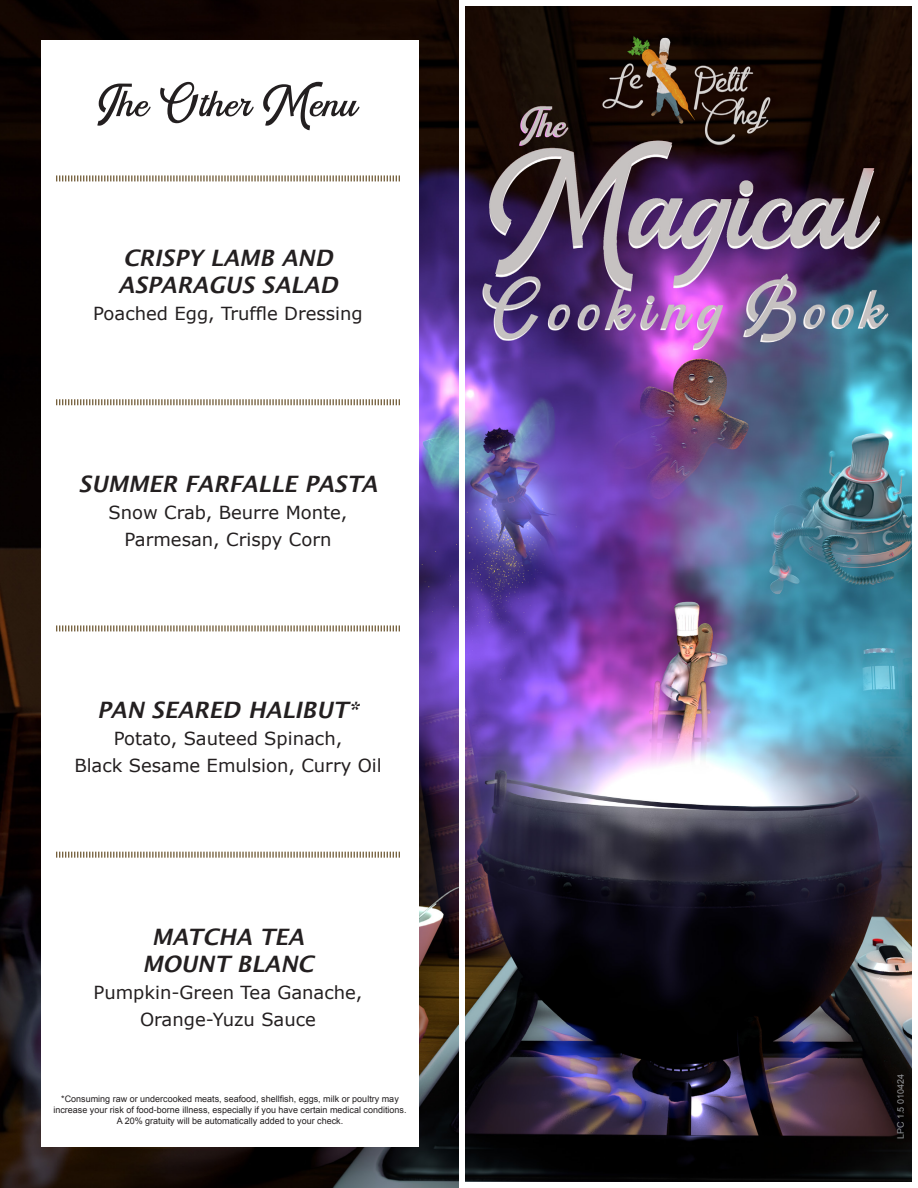
<style>
.page{position:relative;width:918px;height:1188px;background:#fff}
.page>*{position:absolute;margin:0;border:0;box-sizing:border-box;transform-origin:0 0}
.Dish_Description{font:60px "Magic Vintage Demo";color:#231f20}
.Dish_Description-2{font:italic 700 22.5px/27px "Lucida Grande";color:#231f20}
.Dish_Description-3{font:18px/27px "Verdana";color:#231f20;text-align:center}
.Dish_Description-4{font:9px/10.8px "Arial";color:#231f20;text-align:center}
.Dish_Description-5{font:9px "Arial";color:#95979a}
</style>
<div class="page">
<img style="left:0;top:0;width:911px;height:1188px">
<div style="left:41px;top:40px;width:378px;height:1108px;background:#fff"></div>
<div style="left:459px;top:0;width:459px;height:1188px;border:6px solid #fff"></div>
<svg style="left:56px;top:175px;width:344px;height:6px"></svg>
<svg style="left:56px;top:399px;width:344px;height:6px"></svg>
<svg style="left:56px;top:625px;width:344px;height:6px"></svg>
<svg style="left:56px;top:852px;width:344px;height:6px"></svg>
<p class="Dish_Description" style="left:97px;top:78px;width:263px">The Other Menu</p>
<p class="Dish_Description-2" style="left:118px;top:244px;width:221px">CRISPY LAMB AND<br>ASPARAGUS SALAD</p>
<p class="Dish_Description-3" style="left:93px;top:300px;width:271px">Poached Egg, Truffle Dressing</p>
<p class="Dish_Description-2" style="left:79px;top:470px;width:300px">SUMMER FARFALLE PASTA</p>
<p class="Dish_Description-3" style="left:109px;top:499px;width:241px">Snow Crab, Beurre Monte,<br>Parmesan, Crispy Corn</p>
<p class="Dish_Description-2" style="left:97px;top:697px;width:263px">PAN SEARED HALIBUT*</p>
<p class="Dish_Description-3" style="left:74px;top:726px;width:309px">Potato, Sauteed Spinach,<br>Black Sesame Emulsion, Curry Oil</p>
<p class="Dish_Description-2" style="left:143px;top:923px;width:172px;text-align:center">MATCHA TEA<br>MOUNT BLANC</p>
<p class="Dish_Description-3" style="left:94px;top:979px;width:270px">Pumpkin-Green Tea Ganache,<br>Orange-Yuzu Sauce</p>
<p class="Dish_Description-4" style="left:53px;top:1094px;width:355px">*Consuming raw or undercooked meats, seafood, shellfish, eggs, milk or poultry may increase your risk of food-borne illness, especially if you have certain medical conditions.</p>
<p class="Dish_Description-4" style="left:117px;top:1115px;width:228px">A 20% gratuity will be automatically added to your check.</p>
<p class="Dish_Description-5" style="left:895px;top:1139px;width:67px;rotate:-90deg">LPC 1.5 010424</p>
</div>
